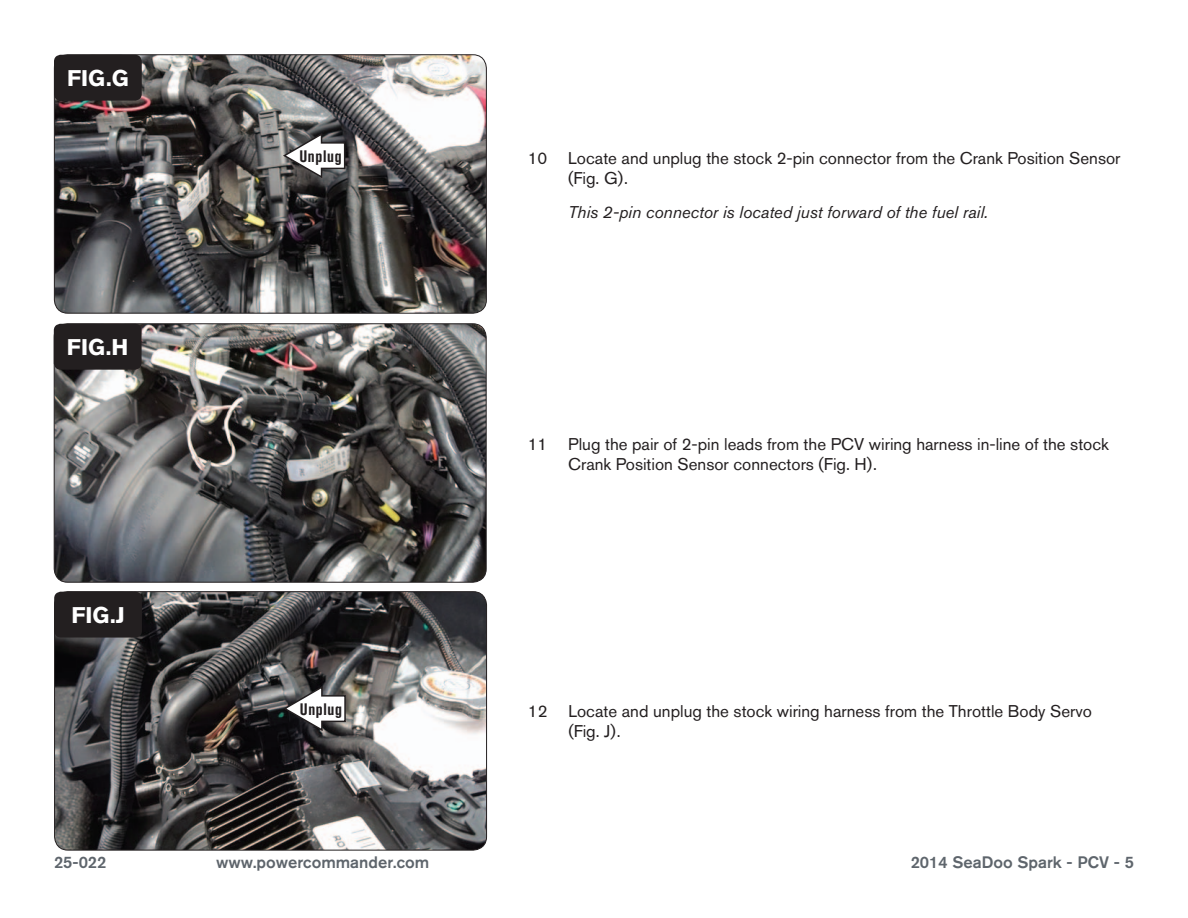
<style>
.page{position:relative;width:1188px;height:918px;background:#fff}
.page>*{position:absolute;margin:0;border:0;box-sizing:border-box;transform-origin:0 0}
.t1{font:700 22.5px "Akzidenz Grotesk BQ";color:#fff}
.Bodycopy{font:16.8px/20.2px "Akzidenz Grotesk BQ";color:#231f20}
.Bodycopy-2{font:italic 16.8px "Akzidenz Grotesk BQ";color:#231f20}
.t2{font:500 16.5px "Akzidenz Grotesk BQ";color:#5e656c}
.Callouts{font:700 condensed 16.5px "Akzidenz Grotesk BQ";letter-spacing:.04em;color:#231f20}
</style>
<div class="page">
<img style="left:54px;top:55px;width:431px;height:257px">
<div style="left:54px;top:54px;width:433px;height:260px;border:1px solid #231f20;border-radius:14px"></div>
<div style="left:54px;top:55px;width:88px;height:46px;background:#231f20;border-radius:7px"></div>
<img style="left:54px;top:324px;width:431px;height:258px">
<div style="left:54px;top:323px;width:433px;height:260px;border:1px solid #231f20;border-radius:14px"></div>
<div style="left:54px;top:324px;width:88px;height:46px;background:#231f20;border-radius:7px"></div>
<img style="left:55px;top:592px;width:432px;height:258px">
<div style="left:54px;top:591px;width:433px;height:259px;border:1px solid #231f20;border-radius:14px"></div>
<div style="left:54px;top:592px;width:88px;height:46px;background:#231f20;border-radius:7px"></div>
<svg style="left:281px;top:132px;width:65px;height:48px"></svg>
<svg style="left:282px;top:685px;width:65px;height:48px"></svg>
<p class="t1" style="left:67px;top:65px;width:63px">FIG.G</p>
<p class="t1" style="left:67px;top:334px;width:63px">FIG.H</p>
<p class="t1" style="left:71px;top:602px;width:55px">FIG.J</p>
<p class="Callouts" style="left:299px;top:147px;width:44px">Unplug</p>
<p class="Callouts" style="left:300px;top:699px;width:44px">Unplug</p>
<p class="Bodycopy" style="left:568px;top:148px;width:554px;text-indent:-40px">10 Locate and unplug the stock 2-pin connector from the Crank Position Sensor (Fig. G).</p>
<p class="Bodycopy-2" style="left:568px;top:202px;width:421px">This 2-pin connector is located just forward of the fuel rail.</p>
<p class="Bodycopy" style="left:568px;top:434px;width:542px;text-indent:-40px">11 Plug the pair of 2-pin leads from the PCV wiring harness in-line of the stock<br>Crank Position Sensor connectors (Fig. H).</p>
<p class="Bodycopy" style="left:568px;top:701px;width:525px;text-indent:-40px">12 Locate and unplug the stock wiring harness from the Throttle Body Servo (Fig. J).</p>
<p class="t2" style="left:54px;top:852px;width:54px">25-022</p>
<p class="t2" style="left:216px;top:852px;width:215px">www.powercommander.com</p>
<p class="t2" style="left:911px;top:852px;width:225px">2014 SeaDoo Spark - PCV - 5</p>
</div>
